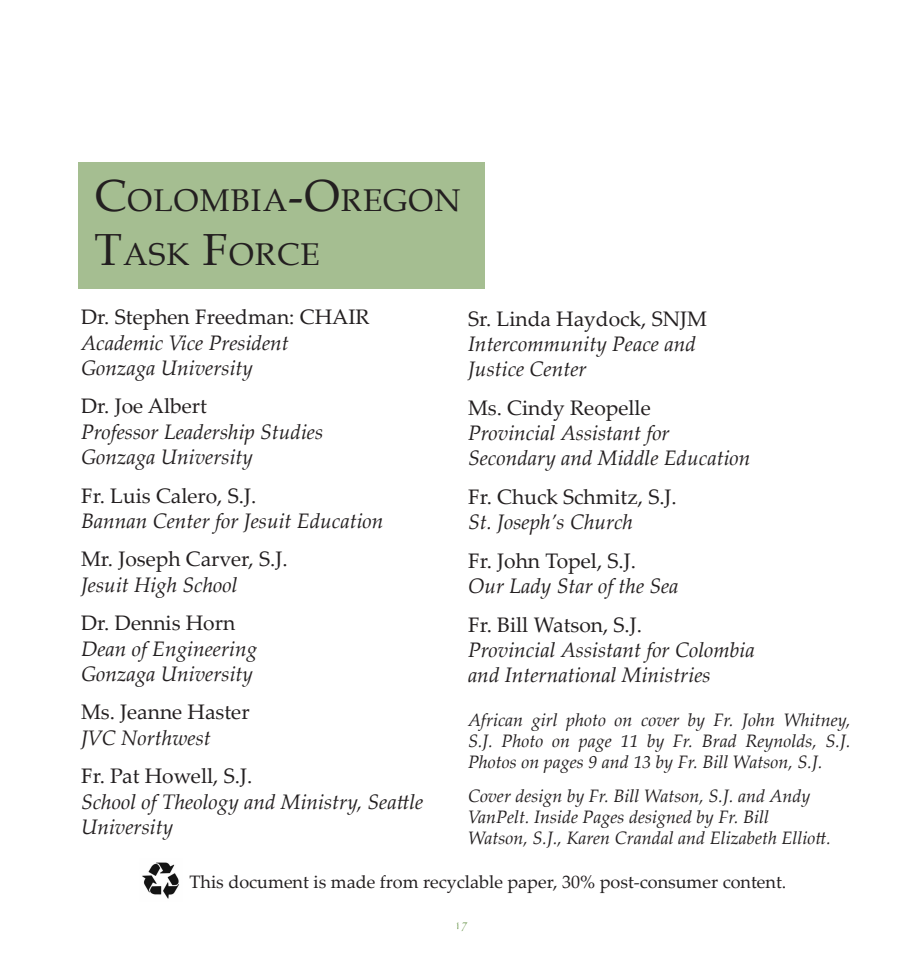
<style>
.page{position:relative;width:918px;height:972px;background:#fff}
.page>*{position:absolute;margin:0;border:0;box-sizing:border-box;transform-origin:0 0}
.Block_Heading_Text{font:31.5px "Book Antiqua";letter-spacing:.035em;color:#231f20}
.Task_Force_List{font:italic 21px/25.2px "Palatino Linotype";color:#231f20}
.Task_Force_List-2{font:21px/25.2px "Palatino Linotype";color:#231f20}
.Body_Text{font:italic 18px/21px "Palatino Linotype";color:#231f20;text-align:justify}
.Body_Text-2{font:18px "Palatino Linotype";color:#231f20}
.t1{font:12px "Papyrus";color:#5e8d3e}
.s1{font-size:45px}
.s2{font-style:normal}
.s3{font-style:italic}
</style>
<div class="page">
<div style="left:78px;top:162px;width:407px;height:127px;background:#a5be91"></div>
<img style="left:142px;top:862px;width:37px;height:37px">
<p class="Block_Heading_Text" style="left:94px;top:178px;width:368px"><span class="s1">C</span>OLOMBIA<span class="s1">-O</span>REGON</p>
<p class="Block_Heading_Text" style="left:94px;top:232px;width:227px"><span class="s1">T</span>ASK <span class="s1">F</span>ORCE</p>
<p class="Task_Force_List" style="left:81px;top:304px;width:290px"><span class="s2">Dr. Stephen Freedman: CHAIR<br></span>Academic Vice President<br>Gonzaga University</p>
<p class="Task_Force_List" style="left:81px;top:393px;width:244px"><span class="s2">Dr. Joe Albert<br></span>Professor Leadership Studies<br>Gonzaga University</p>
<p class="Task_Force_List" style="left:81px;top:482px;width:304px"><span class="s2">Fr. Luis Calero, S.J.<br></span>Bannan Center for Jesuit Education</p>
<p class="Task_Force_List-2" style="left:81px;top:546px;width:208px">Mr. Joseph Carver, S.J.<br><span class="s3">Jesuit High School</span></p>
<p class="Task_Force_List" style="left:81px;top:610px;width:178px"><span class="s2">Dr. Dennis Horn<br></span>Dean of Engineering<br>Gonzaga University</p>
<p class="Task_Force_List-2" style="left:81px;top:699px;width:170px">Ms. Jeanne Haster<br><span class="s3">JVC Northwest</span></p>
<p class="Task_Force_List" style="left:81px;top:763px;width:344px"><span class="s2">Fr. Pat Howell, S.J.<br></span>School of Theology and Ministry, Seattle<br>University</p>
<p class="Task_Force_List" style="left:468px;top:305px;width:241px"><span class="s2">Sr. Linda Haydock, SNJM<br></span>Intercommunity Peace and<br>Justice Center</p>
<p class="Task_Force_List" style="left:468px;top:394px;width:284px"><span class="s2">Ms. Cindy Reopelle<br></span>Provincial Assistant for<br>Secondary and Middle Education</p>
<p class="Task_Force_List-2" style="left:468px;top:484px;width:210px">Fr. Chuck Schmitz, S.J.<br><span class="s3">St. Joseph’s Church</span></p>
<p class="Task_Force_List" style="left:468px;top:547px;width:212px"><span class="s2">Fr. John Topel, S.J.<br></span>Our Lady Star of the Sea</p>
<p class="Task_Force_List" style="left:468px;top:611px;width:288px"><span class="s2">Fr. Bill Watson, S.J.<br></span>Provincial Assistant for Colombia and International Ministries</p>
<p class="Body_Text" style="left:468px;top:708px;width:384px">African girl photo on cover by Fr. John Whitney, S.J. Photo on page 11 by Fr. Brad Reynolds, S.J.<br>Photos on pages 9 and 13 by Fr. Bill Watson, S.J.</p>
<p class="Body_Text" style="left:468px;top:785px;width:365px;text-align:left">Cover design by Fr. Bill Watson, S.J. and Andy<br>VanPelt. Inside Pages designed by Fr. Bill<br>Watson, S.J., Karen Crandal and Elizabeth Elliott.</p>
<p class="Body_Text-2" style="left:190px;top:869px;width:598px">This document is made from recyclable paper, 30% post-consumer content.</p>
<p class="t1" style="left:454px;top:917px;width:7px">17</p>
</div>
